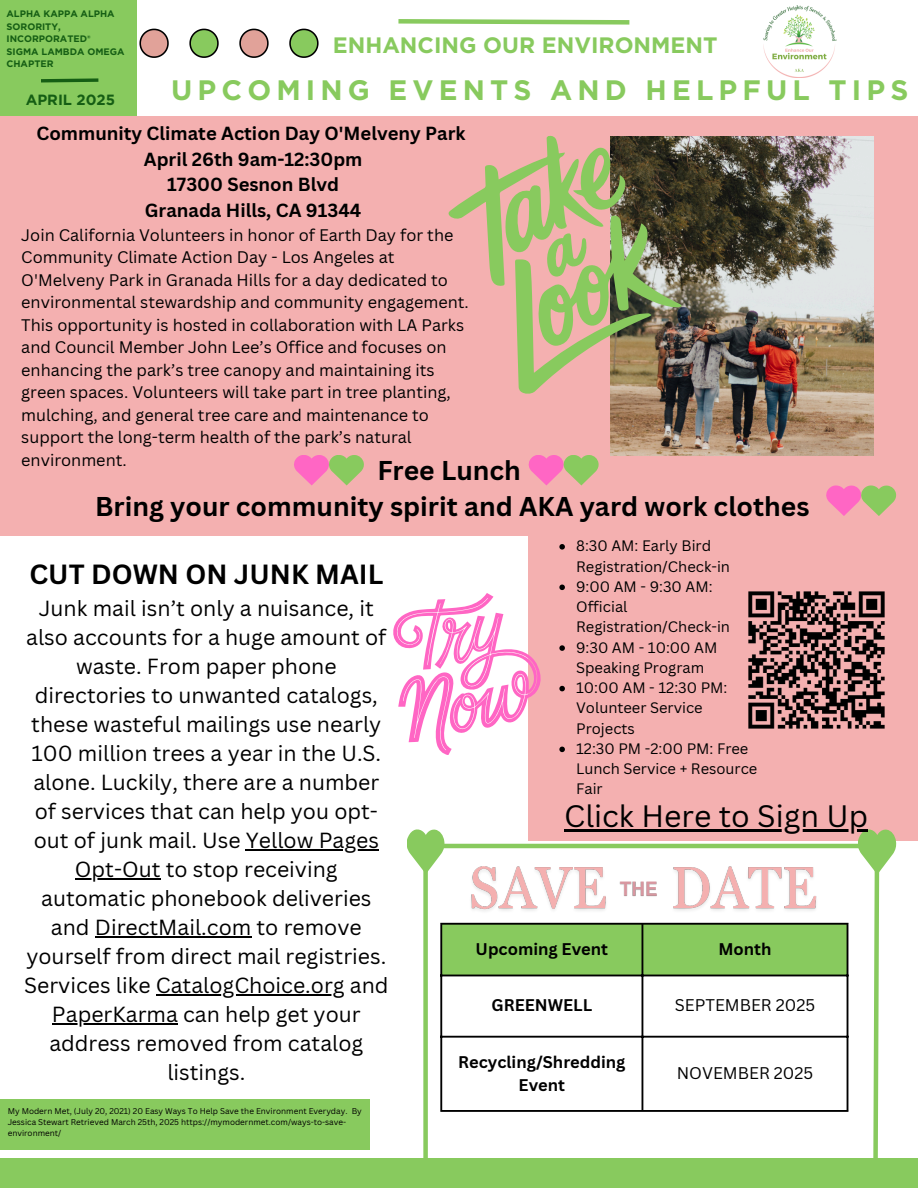
<style>
.page{position:relative;width:918px;height:1188px;background:#fff}
.page>*{position:absolute;margin:0;border:0;box-sizing:border-box;transform-origin:0 0}
.t1{font:30.15px "Canva Sans";color:#000}
.t2{font:700 28.05px "Gotham";letter-spacing:.185em;color:#88ca5e}
.t3{font:700 27px "Canva Sans";color:#000}
.t4{font:700 26.4px/36.6px "Canva Sans";color:#000;text-align:center}
.t5{font:700 22.35px "Gotham";color:#88ca5e}
.t6{font:21.3px/29px "Canva Sans";color:#000;text-align:center}
.t7{font:700 18.45px "Canva Sans";color:#000}
.t8{font:700 16.5px/22.5px "Canva Sans";color:#000;text-align:center}
.t9{font:16.5px "Canva Sans";color:#000}
.t10{font:16.35px/22.5px "Canva Sans";color:#000}
.t11{font:700 14.85px "Gotham";color:#155e14}
.t12{font:14.7px/20.2px "Canva Sans";color:#000}
.t13{font:700 9.45px/12.6px "Gotham";color:#155e14}
.t14{font:8.1px/10.8px "Canva Sans";color:#000}
</style>
<div class="page">
<div style="left:0;top:1159px;width:918px;height:29px;background:#88ca5e"></div>
<div style="left:0;top:116px;width:918px;height:419px;background:#f4b0b0"></div>
<svg style="left:289px;top:29px;width:29px;height:29px"></svg>
<svg style="left:239px;top:29px;width:29px;height:29px"></svg>
<svg style="left:189px;top:29px;width:29px;height:29px"></svg>
<svg style="left:139px;top:29px;width:29px;height:29px"></svg>
<svg style="left:398px;top:19px;width:232px;height:6px"></svg>
<img style="left:763px;top:6px;width:74px;height:72px">
<div style="left:529px;top:496px;width:389px;height:345px;background:#f4b0b0"></div>
<div style="left:442px;top:925px;width:405px;height:50px;background:#88ca5e"></div>
<hr style="left:440px;top:925px;width:2px;height:185px;background:#000">
<hr style="left:642px;top:925px;width:1px;height:185px;background:#000">
<hr style="left:847px;top:925px;width:1px;height:185px;background:#000">
<hr style="left:440px;top:923px;width:408px;height:2px;background:#000">
<hr style="left:440px;top:975px;width:408px;height:1px;background:#000">
<hr style="left:440px;top:1036px;width:408px;height:2px;background:#000">
<hr style="left:440px;top:1110px;width:408px;height:2px;background:#000">
<div style="left:0;top:1100px;width:370px;height:50px;background:#88ca5e"></div>
<svg style="left:826px;top:485px;width:70px;height:31px"></svg>
<img style="left:611px;top:136px;width:263px;height:320px">
<svg style="left:448px;top:135px;width:234px;height:263px"></svg>
<hr style="left:426px;top:844px;width:451px;height:4px;background:#88ca5e">
<svg style="left:858px;top:829px;width:38px;height:330px"></svg>
<img style="left:673px;top:866px;width:144px;height:45px">
<img style="left:471px;top:866px;width:135px;height:45px">
<img style="left:619px;top:881px;width:38px;height:16px">
<svg style="left:529px;top:455px;width:70px;height:30px"></svg>
<svg style="left:294px;top:455px;width:70px;height:30px"></svg>
<div style="left:423px;top:853px;width:5px;height:313px;background:#88ca5e"></div>
<svg style="left:407px;top:829px;width:37px;height:45px"></svg>
<svg style="left:393px;top:593px;width:148px;height:162px"></svg>
<img style="left:748px;top:591px;width:137px;height:138px">
<div style="left:0;top:0;width:137px;height:116px;background:#88ca5e"></div>
<svg style="left:41px;top:78px;width:58px;height:5px"></svg>
<hr style="left:246px;top:849px;width:133px;height:1px;background:#000">
<hr style="left:75px;top:878px;width:86px;height:1px;background:#000">
<hr style="left:95px;top:936px;width:156px;height:1px;background:#000">
<hr style="left:156px;top:994px;width:189px;height:1px;background:#000">
<hr style="left:52px;top:1023px;width:126px;height:1px;background:#000">
<svg style="left:559px;top:544px;width:6px;height:6px"></svg>
<svg style="left:559px;top:585px;width:6px;height:5px"></svg>
<svg style="left:559px;top:645px;width:6px;height:6px"></svg>
<svg style="left:559px;top:686px;width:6px;height:5px"></svg>
<svg style="left:559px;top:747px;width:6px;height:5px"></svg>
<hr style="left:564px;top:829px;width:304px;height:2px;background:#000">
<h5 class="t13" style="left:7px;top:7px;width:110px">ALPHA KAPPA ALPHA<br>SORORITY,<br>INCORPORATED®</h5>
<h2 class="t13" style="left:7px;top:45px;width:120px">SIGMA LAMBDA OMEGA<br>CHAPTER</h2>
<p class="t11" style="left:26px;top:91px;width:91px">APRIL 2025</p>
<p class="t5" style="left:333px;top:31px;width:386px">ENHANCING OUR ENVIRONMENT</p>
<p class="t2" style="left:171px;top:73px;width:739px">UPCOMING EVENTS AND HELPFUL TIPS</p>
<p class="t7" style="left:36px;top:121px;width:431px">Community Climate Action Day O'Melveny Park</p>
<p class="t7" style="left:144px;top:146px;width:220px">April 26th 9am-12:30pm</p>
<h3 class="t7" style="left:167px;top:172px;width:173px">17300 Sesnon Blvd</h3>
<h6 class="t7" style="left:145px;top:197px;width:218px">Granada Hills, CA 91344</h6>
<p class="t10" style="left:21px;top:223px;width:449px">Join California Volunteers in honor of Earth Day for the Community Climate Action Day - Los Angeles at O'Melveny Park in Granada Hills for a day dedicated to environmental stewardship and community engagement.<br>This opportunity is hosted in collaboration with LA Parks and Council Member John Lee’s Office and focuses on enhancing the park’s tree canopy and maintaining its green spaces. Volunteers will take part in tree planting, mulching, and general tree care and maintenance to support the long-term health of the park’s natural environment.</p>
<p class="t4" style="left:95px;top:451px;width:716px">Free Lunch<br>Bring your community spirit and AKA yard work clothes</p>
<p class="t3" style="left:29px;top:555px;width:355px">CUT DOWN ON JUNK MAIL</p>
<p class="t6" style="left:26px;top:594px;width:362px">Junk mail isn’t only a nuisance, it also accounts for a huge amount of waste. From paper phone directories to unwanted catalogs, these wasteful mailings use nearly<br>100 million trees a year in the U.S. alone. Luckily, there are a number of services that can help you opt&shy;out of junk mail. Use Yellow Pages</p>
<p class="t6" style="left:24px;top:854px;width:366px">Opt-Out to stop receiving automatic phonebook deliveries and DirectMail.com to remove yourself from direct mail registries.<br>Services like CatalogChoice.org and</p>
<p class="t6" style="left:49px;top:999px;width:315px">PaperKarma can help get your address removed from catalog listings.</p>
<p class="t14" style="left:8px;top:1105px;width:356px">My Modern Met, (July 20, 2021) 20 Easy Ways To Help Save the Environment Everyday. By<br>Jessica Stewart Retrieved March 25th, 2025 https://mymodernmet.com/ways-to-save&shy;environment/</p>
<h4 class="t12" style="left:576px;top:536px;width:155px">8:30 AM: Early Bird<br>Registration/Check-in</h4>
<p class="t12" style="left:576px;top:576px;width:155px">9:00 AM - 9:30 AM:<br>Official<br>Registration/Check-in</p>
<p class="t12" style="left:576px;top:637px;width:143px">9:30 AM - 10:00 AM<br>Speaking Program</p>
<p class="t12" style="left:576px;top:677px;width:153px">10:00 AM - 12:30 PM:<br>Volunteer Service<br>Projects</p>
<p class="t12" style="left:576px;top:738px;width:183px">12:30 PM -2:00 PM: Free<br>Lunch Service + Resource<br>Fair</p>
<p class="t1" style="left:564px;top:794px;width:305px">Click Here to Sign Up</p>
<p class="t8" style="left:476px;top:937px;width:134px">Upcoming Event</p>
<p class="t8" style="left:718px;top:937px;width:55px">Month</p>
<p class="t8" style="left:492px;top:994px;width:102px">GREENWELL</p>
<p class="t9" style="left:675px;top:994px;width:142px">SEPTEMBER 2025</p>
<p class="t8" style="left:458px;top:1050px;width:169px">Recycling/Shredding<br>Event</p>
<p class="t9" style="left:677px;top:1062px;width:138px">NOVEMBER 2025</p>
</div>
